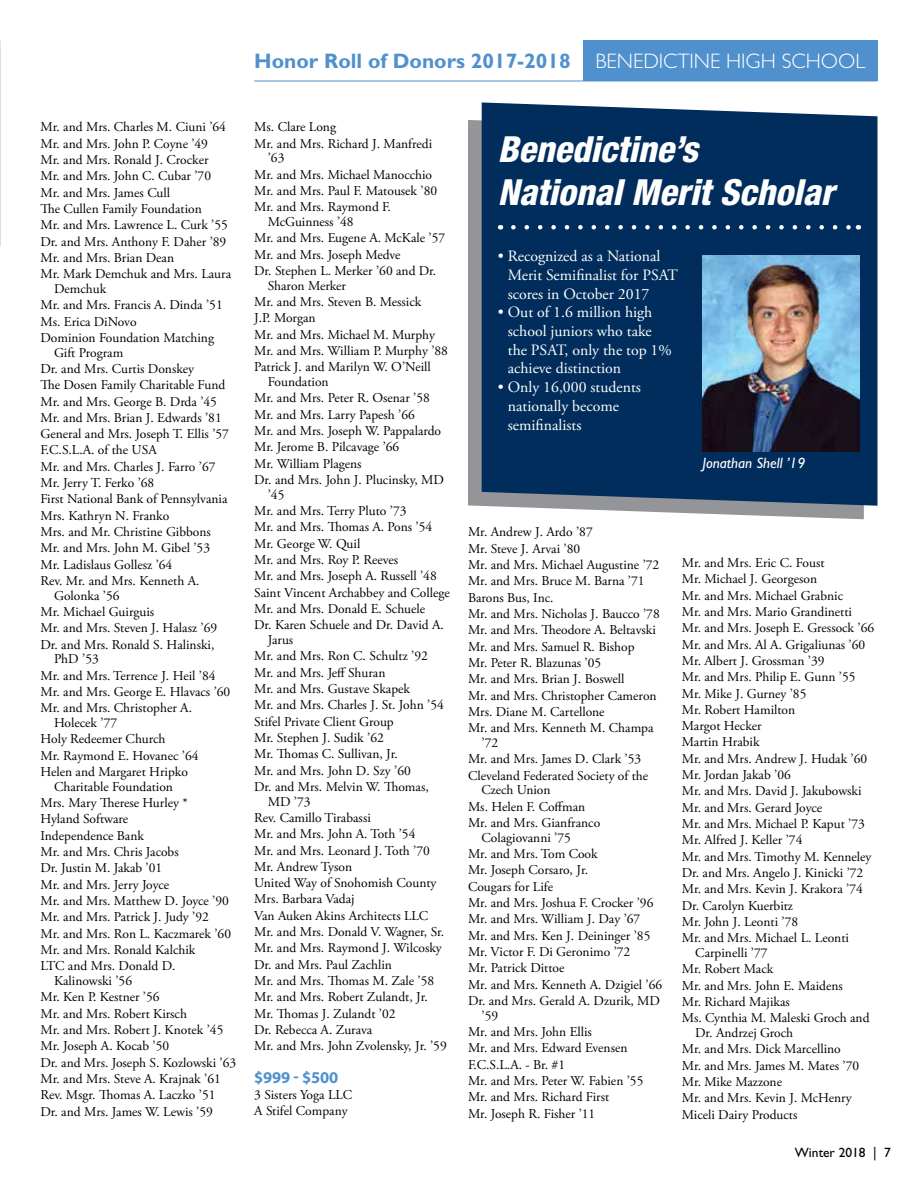
<style>
.page{position:relative;width:918px;height:1188px;background:#fff}
.page>*{position:absolute;margin:0;border:0;box-sizing:border-box;transform-origin:0 0}
.t1{font:italic 800 condensed 36px/43.2px "Helvetica Neue LT Std";color:#fff}
.t2{font:700 21px "Gill Sans Std";color:#5091cd}
.t3{font:700 16.5px "Myriad Pro";letter-spacing:-.01em;color:#5091cd}
.t4{font:15.75px/18.8px "Adobe Garamond Pro";color:#fff}
.t5{font:italic 15px "Gill Sans Std";color:#fff}
.t6{font:13.5px/16.4px "Adobe Garamond Pro";color:#000}
.t7{font:13.5px "Gill Sans Std";color:#000}
.s1{font-weight:300;color:#fff}
</style>
<div class="page">
<svg style="left:468px;top:120px;width:396px;height:399px;fill:#939598"></svg>
<div style="left:482px;top:102px;width:395px;height:404px;background:#002d5b"></div>
<hr style="left:254px;top:81px;width:623px;height:1px;background:#5091cd">
<div style="left:583px;top:40px;width:295px;height:41px;background:#5091cd"></div>
<svg style="left:513px;top:225px;width:338px;height:5px;background:#3c5e81"></svg>
<img style="left:702px;top:255px;width:157px;height:197px">
<h2 class="t2" style="left:254px;top:49px;width:613px">Honor Roll of Donors 2017-2018 <span class="s1">BENEDICTINE HIGH SCHOOL</span></h2>
<p class="t6" style="left:40px;top:119px;width:192px">Mr. and Mrs. Charles M. Ciuni ’64<br>Mr. and Mrs. John P. Coyne ’49<br>Mr. and Mrs. Ronald J. Crocker<br>Mr. and Mrs. John C. Cubar ’70<br>Mr. and Mrs. James Cull<br>The Cullen Family Foundation<br>Mr. and Mrs. Lawrence L. Curk ’55<br>Dr. and Mrs. Anthony F. Daher ’89<br>Mr. and Mrs. Brian Dean<br>Mr. Mark Demchuk and Mrs. Laura</p>
<p class="t6" style="left:40px;top:281px;width:184px;text-indent:14px">Demchuk<br>Mr. and Mrs. Francis A. Dinda ’51<br>Ms. Erica DiNovo<br>Dominion Foundation Matching</p>
<p class="t6" style="left:40px;top:345px;width:190px;text-indent:14px">Gift Program<br>Dr. and Mrs. Curtis Donskey<br>The Dosen Family Charitable Fund<br>Mr. and Mrs. George B. Drda ’45<br>Mr. and Mrs. Brian J. Edwards ’81<br>General and Mrs. Joseph T. Ellis ’57<br>F.C.S.L.A. of the USA<br>Mr. and Mrs. Charles J. Farro ’67<br>Mr. Jerry T. Ferko ’68<br>First National Bank of Pennsylvania<br>Mrs. Kathryn N. Franko<br>Mrs. and Mr. Christine Gibbons<br>Mr. and Mrs. John M. Gibel ’53<br>Mr. Ladislaus Gollesz ’64<br>Rev. Mr. and Mrs. Kenneth A.</p>
<p class="t6" style="left:40px;top:588px;width:178px;text-indent:14px">Golonka ’56<br>Mr. Michael Guirguis<br>Mr. and Mrs. Steven J. Halasz ’69<br>Dr. and Mrs. Ronald S. Halinski,</p>
<p class="t6" style="left:40px;top:651px;width:191px;text-indent:14px">PhD ’53<br>Mr. and Mrs. Terrence J. Heil ’84<br>Mr. and Mrs. George E. Hlavacs ’60<br>Mr. and Mrs. Christopher A.</p>
<p class="t6" style="left:40px;top:715px;width:160px;text-indent:14px">Holecek ’77<br>Holy Redeemer Church<br>Mr. Raymond E. Hovanec ’64<br>Helen and Margaret Hripko</p>
<p class="t6" style="left:40px;top:779px;width:192px;text-indent:14px">Charitable Foundation<br>Mrs. Mary Therese Hurley *<br>Hyland Software<br>Independence Bank<br>Mr. and Mrs. Chris Jacobs<br>Dr. Justin M. Jakab ’01<br>Mr. and Mrs. Jerry Joyce<br>Mr. and Mrs. Matthew D. Joyce ’90<br>Mr. and Mrs. Patrick J. Judy ’92<br>Mr. and Mrs. Ron L. Kaczmarek ’60<br>Mr. and Mrs. Ronald Kalchik<br>LTC and Mrs. Donald D.</p>
<p class="t6" style="left:40px;top:973px;width:197px;text-indent:14px">Kalinowski ’56<br>Mr. Ken P. Kestner ’56<br>Mr. and Mrs. Robert Kirsch<br>Mr. and Mrs. Robert J. Knotek ’45<br>Mr. Joseph A. Kocab ’50<br>Dr. and Mrs. Joseph S. Kozlowski ’63<br>Mr. and Mrs. Steve A. Krajnak ’61<br>Rev. Msgr. Thomas A. Laczko ’51<br>Dr. and Mrs. James W. Lewis ’59</p>
<p class="t6" style="left:254px;top:119px;width:179px">Ms. Clare Long<br>Mr. and Mrs. Richard J. Manfredi</p>
<p class="t6" style="left:254px;top:150px;width:184px;text-indent:14px">’63<br>Mr. and Mrs. Michael Manocchio<br>Mr. and Mrs. Paul F. Matousek ’80<br>Mr. and Mrs. Raymond F.</p>
<p class="t6" style="left:254px;top:214px;width:192px;text-indent:14px">McGuinness ’48<br>Mr. and Mrs. Eugene A. McKale ’57<br>Mr. and Mrs. Joseph Medve<br>Dr. Stephen L. Merker ’60 and Dr.</p>
<p class="t6" style="left:254px;top:278px;width:195px;text-indent:14px">Sharon Merker<br>Mr. and Mrs. Steven B. Messick<br>J.P. Morgan<br>Mr. and Mrs. Michael M. Murphy<br>Mr. and Mrs. William P. Murphy ’88<br>Patrick J. and Marilyn W. O’Neill</p>
<p class="t6" style="left:254px;top:374px;width:191px;text-indent:14px">Foundation<br>Mr. and Mrs. Peter R. Osenar ’58<br>Mr. and Mrs. Larry Papesh ’66<br>Mr. and Mrs. Joseph W. Pappalardo<br>Mr. Jerome B. Pilcavage ’66<br>Mr. William Plagens<br>Dr. and Mrs. John J. Plucinsky, MD</p>
<p class="t6" style="left:254px;top:487px;width:197px;text-indent:14px">’45<br>Mr. and Mrs. Terry Pluto ’73<br>Mr. and Mrs. Thomas A. Pons ’54<br>Mr. George W. Quil<br>Mr. and Mrs. Roy P. Reeves<br>Mr. and Mrs. Joseph A. Russell ’48<br>Saint Vincent Archabbey and College<br>Mr. and Mrs. Donald E. Schuele<br>Dr. Karen Schuele and Dr. David A.</p>
<p class="t6" style="left:254px;top:632px;width:191px;text-indent:14px">Jarus<br>Mr. and Mrs. Ron C. Schultz ’92<br>Mr. and Mrs. Jeff Shuran<br>Mr. and Mrs. Gustave Skapek<br>Mr. and Mrs. Charles J. St. John ’54<br>Stifel Private Client Group<br>Mr. Stephen J. Sudik ’62<br>Mr. Thomas C. Sullivan, Jr.<br>Mr. and Mrs. John D. Szy ’60<br>Dr. and Mrs. Melvin W. Thomas,</p>
<p class="t6" style="left:254px;top:794px;width:194px;text-indent:14px">MD ’73<br>Rev. Camillo Tirabassi<br>Mr. and Mrs. John A. Toth ’54<br>Mr. and Mrs. Leonard J. Toth ’70<br>Mr. Andrew Tyson<br>United Way of Snohomish County<br>Mrs. Barbara Vadaj<br>Van Auken Akins Architects LLC<br>Mr. and Mrs. Donald V. Wagner, Sr.<br>Mr. and Mrs. Raymond J. Wilcosky<br>Dr. and Mrs. Paul Zachlin<br>Mr. and Mrs. Thomas M. Zale ’58<br>Mr. and Mrs. Robert Zulandt, Jr.<br>Mr. Thomas J. Zulandt ’02<br>Dr. Rebecca A. Zurava<br>Mr. and Mrs. John Zvolensky, Jr. ’59</p>
<p class="t3" style="left:254px;top:1067px;width:85px">$999 - $500</p>
<p class="t6" style="left:254px;top:1087px;width:99px">3 Sisters Yoga LLC<br>A Stifel Company</p>
<h1 class="t1" style="left:498px;top:127px;width:338px">Benedictine’s<br>National Merit Scholar</h1>
<p class="t4" style="left:508px;top:247px;width:171px;text-indent:-10px">• Recognized as a National<br>Merit Semifinalist for PSAT scores in October 2017</p>
<p class="t4" style="left:508px;top:303px;width:165px;text-indent:-10px">• Out of 1.6 million high school juniors who take the PSAT, only the top 1% achieve distinction</p>
<p class="t4" style="left:508px;top:378px;width:135px;text-indent:-10px">• Only 16,000 students nationally become semifinalists</p>
<p class="t5" style="left:703px;top:454px;width:104px">Jonathan Shell ’19</p>
<p class="t6" style="left:468px;top:525px;width:193px">Mr. Andrew J. Ardo ’87<br>Mr. Steve J. Arvai ’80<br>Mr. and Mrs. Michael Augustine ’72<br>Mr. and Mrs. Bruce M. Barna ’71<br>Barons Bus, Inc.<br>Mr. and Mrs. Nicholas J. Baucco ’78<br>Mr. and Mrs. Theodore A. Beltavski<br>Mr. and Mrs. Samuel R. Bishop<br>Mr. Peter R. Blazunas ’05<br>Mr. and Mrs. Brian J. Boswell<br>Mr. and Mrs. Christopher Cameron<br>Mrs. Diane M. Cartellone<br>Mr. and Mrs. Kenneth M. Champa</p>
<p class="t6" style="left:468px;top:735px;width:182px;text-indent:14px">’72<br>Mr. and Mrs. James D. Clark ’53<br>Cleveland Federated Society of the</p>
<p class="t6" style="left:468px;top:782px;width:134px;text-indent:14px">Czech Union<br>Ms. Helen F. Coffman<br>Mr. and Mrs. Gianfranco</p>
<p class="t6" style="left:468px;top:830px;width:196px;text-indent:14px">Colagiovanni ’75<br>Mr. and Mrs. Tom Cook<br>Mr. Joseph Corsaro, Jr.<br>Cougars for Life<br>Mr. and Mrs. Joshua F. Crocker ’96<br>Mr. and Mrs. William J. Day ’67<br>Mr. and Mrs. Ken J. Deininger ’85<br>Mr. Victor F. Di Geronimo ’72<br>Mr. Patrick Dittoe<br>Mr. and Mrs. Kenneth A. Dzigiel ’66<br>Dr. and Mrs. Gerald A. Dzurik, MD</p>
<p class="t6" style="left:468px;top:1008px;width:177px;text-indent:14px">’59<br>Mr. and Mrs. John Ellis<br>Mr. and Mrs. Edward Evensen<br>F.C.S.L.A. - Br. #1<br>Mr. and Mrs. Peter W. Fabien ’55<br>Mr. and Mrs. Richard First<br>Mr. Joseph R. Fisher ’11</p>
<p class="t6" style="left:682px;top:555px;width:194px">Mr. and Mrs. Eric C. Foust<br>Mr. Michael J. Georgeson<br>Mr. and Mrs. Michael Grabnic<br>Mr. and Mrs. Mario Grandinetti<br>Mr. and Mrs. Joseph E. Gressock ’66<br>Mr. and Mrs. Al A. Grigaliunas ’60<br>Mr. Albert J. Grossman ’39<br>Mr. and Mrs. Philip E. Gunn ’55<br>Mr. Mike J. Gurney ’85<br>Mr. Robert Hamilton<br>Margot Hecker<br>Martin Hrabik<br>Mr. and Mrs. Andrew J. Hudak ’60<br>Mr. Jordan Jakab ’06<br>Mr. and Mrs. David J. Jakubowski<br>Mr. and Mrs. Gerard Joyce<br>Mr. and Mrs. Michael P. Kaput ’73<br>Mr. Alfred J. Keller ’74<br>Mr. and Mrs. Timothy M. Kenneley<br>Dr. and Mrs. Angelo J. Kinicki ’72<br>Mr. and Mrs. Kevin J. Krakora ’74<br>Dr. Carolyn Kuerbitz<br>Mr. John J. Leonti ’78<br>Mr. and Mrs. Michael L. Leonti</p>
<p class="t6" style="left:682px;top:945px;width:189px;text-indent:14px">Carpinelli ’77<br>Mr. Robert Mack<br>Mr. and Mrs. John E. Maidens<br>Mr. Richard Majikas<br>Ms. Cynthia M. Maleski Groch and</p>
<p class="t6" style="left:682px;top:1025px;width:179px;text-indent:14px">Dr. Andrzej Groch<br>Mr. and Mrs. Dick Marcellino<br>Mr. and Mrs. James M. Mates ’70<br>Mr. Mike Mazzone<br>Mr. and Mrs. Kevin J. McHenry<br>Miceli Dairy Products</p>
<p class="t7" style="left:795px;top:1145px;width:98px">Winter 2018 | 7</p>
</div>
